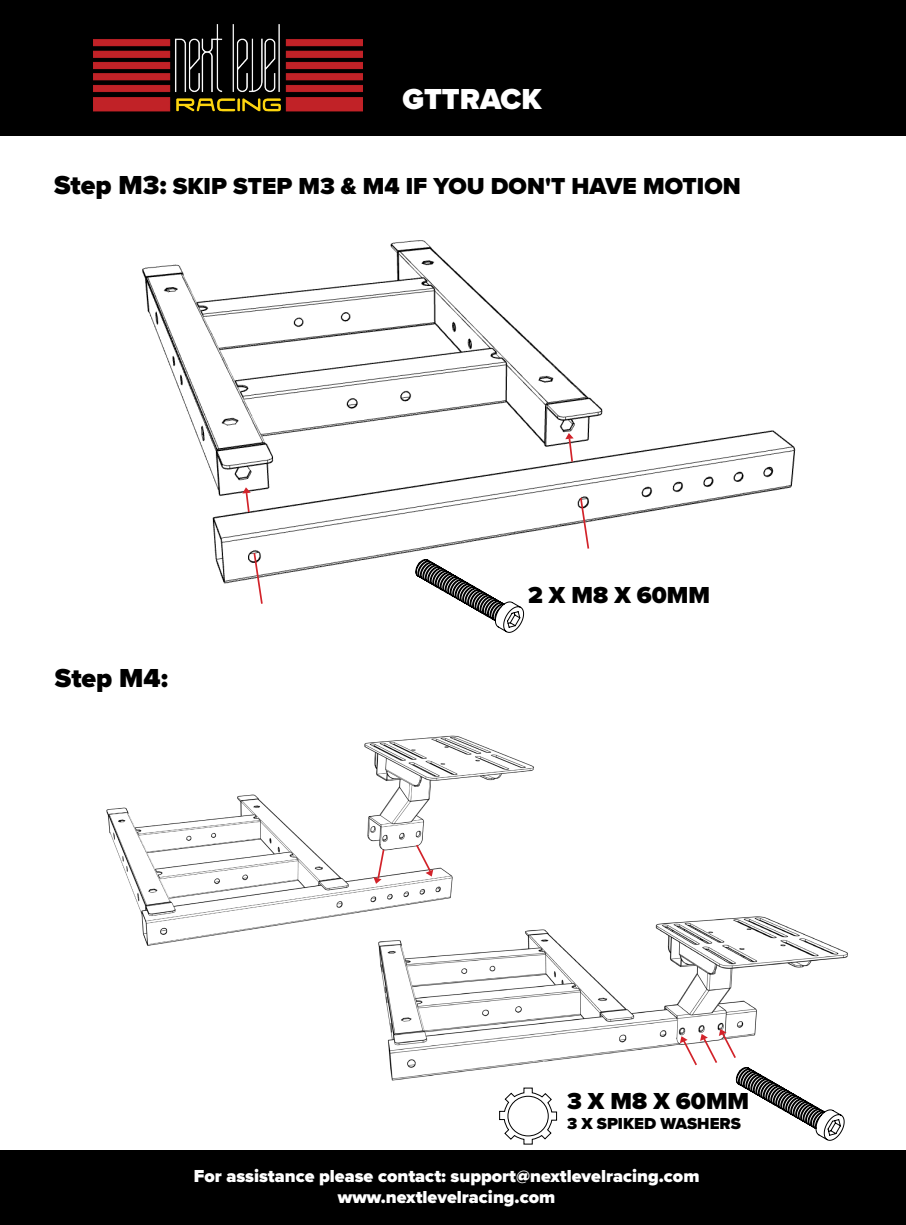
<style>
.page{position:relative;width:906px;height:1225px;background:#fff}
.page>*{position:absolute;margin:0;border:0;box-sizing:border-box;transform-origin:0 0}
.t1{font:900 30px "Proxima Nova";color:#fff}
.t2{font:900 27px "Proxima Nova";color:#000}
.t3{font:900 24px "Proxima Nova";color:#000}
.t4{font:900 18px/21.6px "Proxima Nova";color:#fff;text-align:center}
.t5{font:900 16.5px "Proxima Nova";color:#000}
.s1{font-size:27px}
</style>
<div class="page">
<div style="left:0;top:0;width:906px;height:136px;background:#000"></div>
<img style="left:94px;top:24px;width:269px;height:88px">
<div style="left:0;top:1149px;width:906px;height:76px;background:#000"></div>
<img style="left:142px;top:240px;width:654px;height:344px">
<img style="left:379px;top:916px;width:469px;height:165px">
<img style="left:106px;top:735px;width:434px;height:216px">
<svg style="left:252px;top:551px;width:12px;height:53px"></svg>
<svg style="left:240px;top:485px;width:14px;height:29px"></svg>
<svg style="left:579px;top:496px;width:11px;height:54px"></svg>
<svg style="left:562px;top:431px;width:15px;height:32px"></svg>
<svg style="left:415px;top:558px;width:109px;height:75px"></svg>
<svg style="left:371px;top:848px;width:14px;height:37px"></svg>
<svg style="left:414px;top:843px;width:21px;height:35px"></svg>
<svg style="left:678px;top:1027px;width:167px;height:114px"></svg>
<svg style="left:499px;top:1087px;width:58px;height:57px"></svg>
<h1 class="t1" style="left:402px;top:76px;width:140px">GTTRACK</h1>
<h3 class="t3" style="left:54px;top:168px;width:688px"><span class="s1">Step M3:</span> SKIP STEP M3 &amp; M4 IF YOU DON'T HAVE MOTION</h3>
<h2 class="t2" style="left:55px;top:658px;width:115px">Step M4:</h2>
<h3 class="t3" style="left:528px;top:577px;width:184px">2 X M8 X 60MM</h3>
<h3 class="t3" style="left:567px;top:1082px;width:184px">3 X M8 X 60MM</h3>
<p class="t5" style="left:567px;top:1110px;width:175px">3 X SPIKED WASHERS</p>
<p class="t4" style="left:194px;top:1164px;width:507px">For assistance please contact: support@nextlevelracing.com www.nextlevelracing.com</p>
</div>
